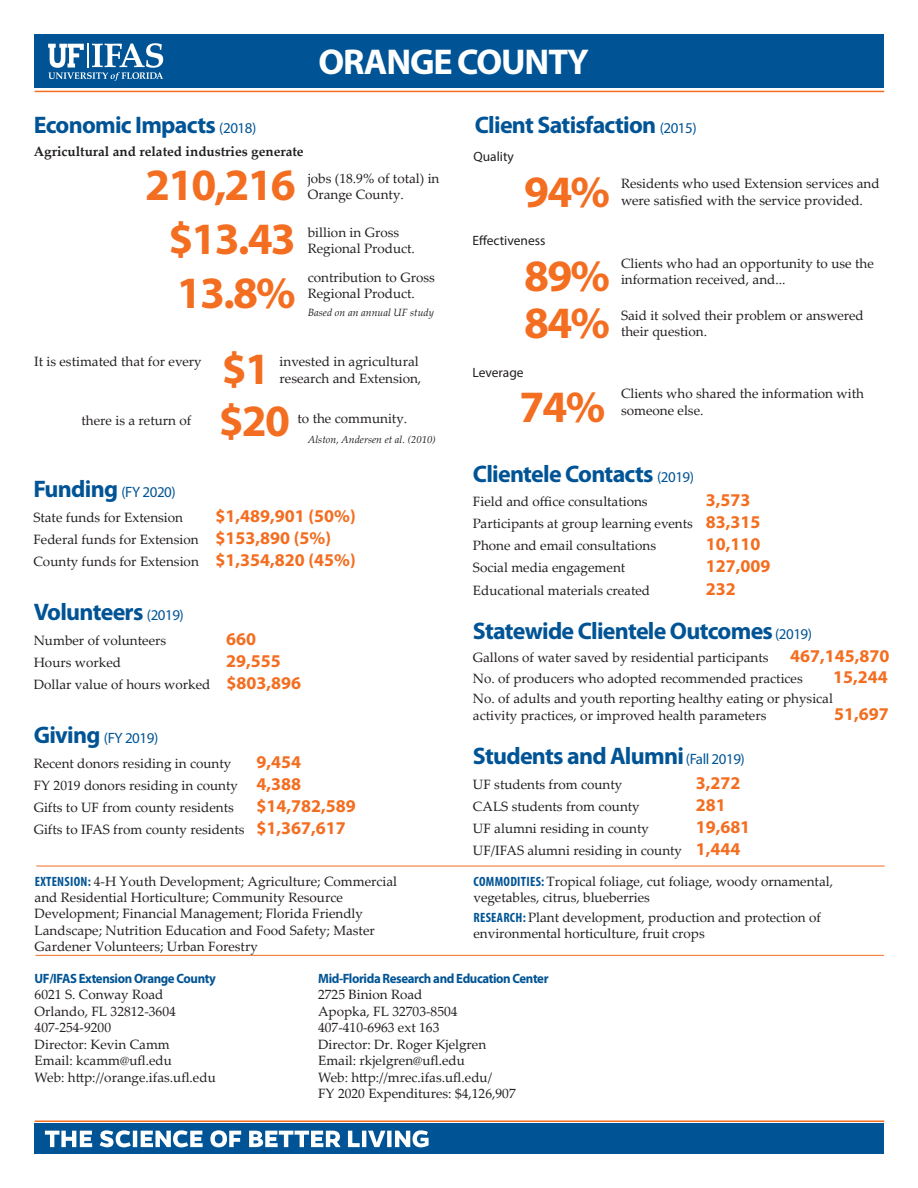
<style>
.page{position:relative;width:918px;height:1188px;background:#fff}
.page>*{position:absolute;margin:0;border:0;box-sizing:border-box;transform-origin:0 0}
.t1{font:700 45px "Myriad Pro";letter-spacing:-.04em;color:#f36e21}
.t2{font:700 36px "Myriad Pro";letter-spacing:-.03em;color:#fff}
.t3{font:700 24px "Myriad Pro";letter-spacing:-.03em;color:#005495}
.t4{font:700 18px "Myriad Pro";color:#f36e21}
.t5{font:15px "Myriad Pro";letter-spacing:-.03em;color:#005495}
.t6{font:13.5px/16.5px "Palatino Linotype";color:#231f20}
.t7{font:700 13.5px "Myriad Pro";letter-spacing:-.03em;color:#005495;scale:.95 1}
.t8{font:700 13.5px "Palatino Linotype";color:#231f20}
.t9{font:13.5px "Myriad Pro";color:#231f20}
.t10{font:italic 10.5px "Palatino Linotype";color:#231f20}
.s1{font-weight:400;font-size:15px}
.s2{font-weight:700;font-size:24px}
.s3{font-family:"Myriad Pro";font-weight:700;font-size:18px;color:#f36e21}
.s4{font-family:"Myriad Pro";font-weight:700;font-stretch:condensed;color:#005495}
</style>
<div class="page">
<div style="left:35px;top:34px;width:849px;height:54px;background:#005495"></div>
<svg style="left:48px;top:43px;width:115px;height:38px"></svg>
<hr style="left:35px;top:91px;width:849px;height:1px;background:#f36e21">
<div style="left:35px;top:1124px;width:849px;height:30px;background:#005495"></div>
<hr style="left:35px;top:1120px;width:849px;height:2px;background:#f36e21">
<hr style="left:36px;top:955px;width:848px;height:1px;background:#f36e21">
<hr style="left:36px;top:866px;width:849px;height:1px;background:#f36e21">
<svg style="left:45px;top:1130px;width:384px;height:17px"></svg>
<h2 class="t2" style="left:318px;top:39px;width:272px">ORANGE COUNTY</h2>
<h3 class="t3" style="left:34px;top:109px;width:224px">Economic Impacts <span class="s1">(2018)</span></h3>
<p class="t8" style="left:34px;top:142px;width:271px">Agricultural and related industries generate</p>
<h1 class="t1" style="left:145px;top:155px;width:152px">210,216</h1>
<p class="t6" style="left:308px;top:169px;width:133px">jobs (18.9% of total) in<br>Orange County.</p>
<h1 class="t1" style="left:168px;top:209px;width:129px">$13.43</h1>
<p class="t6" style="left:308px;top:223px;width:109px">billion in Gross<br>Regional Product.</p>
<h1 class="t1" style="left:177px;top:263px;width:121px">13.8%</h1>
<p class="t6" style="left:308px;top:268px;width:129px">contribution to Gross<br>Regional Product.</p>
<p class="t10" style="left:308px;top:305px;width:128px">Based on an annual UF study</p>
<p class="t6" style="left:34px;top:353px;width:169px">It is estimated that for every</p>
<h1 class="t1" style="left:222px;top:339px;width:50px">$1</h1>
<p class="t6" style="left:280px;top:353px;width:143px">invested in agricultural research and Extension,</p>
<p class="t6" style="left:82px;top:412px;width:111px">there is a return of</p>
<h1 class="t1" style="left:219px;top:392px;width:73px">$20</h1>
<p class="t6" style="left:298px;top:410px;width:111px">to the community.</p>
<p class="t10" style="left:308px;top:432px;width:129px">Alston, Andersen et al. (2010)</p>
<p class="t5" style="left:33px;top:483px;width:144px"><span class="s2">Funding</span> (FY 2020)</p>
<p class="t6" style="left:33px;top:509px;width:151px">State funds for Extension</p>
<h3 class="t4" style="left:216px;top:504px;width:142px">$1,489,901 (50%)</h3>
<p class="t6" style="left:33px;top:528px;width:324px;line-height:22px">Federal funds for Extension <span class="s3">$153,890 (5%)<br></span>County funds for Extension <span class="s3">$1,354,820 (45%)</span></p>
<h3 class="t3" style="left:34px;top:597px;width:152px">Volunteers <span class="s1">(2019)</span></h3>
<p class="t6" style="left:34px;top:632px;width:134px">Number of volunteers</p>
<h3 class="t4" style="left:226px;top:627px;width:31px">660</h3>
<p class="t6" style="left:34px;top:654px;width:89px">Hours worked</p>
<h3 class="t4" style="left:226px;top:649px;width:56px">29,555</h3>
<p class="t6" style="left:34px;top:676px;width:269px">Dollar value of hours worked <span class="s3">$803,896</span></p>
<p class="t5" style="left:34px;top:729px;width:126px"><span class="s2">Giving</span> (FY 2019)</p>
<p class="t6" style="left:34px;top:754px;width:199px">Recent donors residing in county</p>
<h3 class="t4" style="left:256px;top:750px;width:46px">9,454</h3>
<p class="t6" style="left:34px;top:774px;width:269px;line-height:21.8px">FY 2019 donors residing in county <span class="s3">4,388<br></span>Gifts to UF from county residents</p>
<h3 class="t4" style="left:256px;top:794px;width:101px">$14,782,589</h3>
<p class="t6" style="left:34px;top:821px;width:314px">Gifts to IFAS from county residents <span class="s3">$1,367,617</span></p>
<h3 class="t3" style="left:475px;top:109px;width:223px">Client Satisfaction <span class="s1">(2015)</span></h3>
<p class="t9" style="left:473px;top:149px;width:42px">Quality</p>
<h1 class="t1" style="left:524px;top:162px;width:87px">94%</h1>
<p class="t6" style="left:621px;top:175px;width:260px">Residents who used Extension services and were satisfied with the service provided.</p>
<p class="t9" style="left:472px;top:233px;width:75px">Effectiveness</p>
<h1 class="t1" style="left:524px;top:246px;width:87px">89%</h1>
<p class="t6" style="left:621px;top:255px;width:254px">Clients who had an opportunity to use the information received, and...</p>
<h1 class="t1" style="left:524px;top:294px;width:87px">84%</h1>
<p class="t6" style="left:621px;top:306px;width:244px">Said it solved their problem or answered their question.</p>
<p class="t9" style="left:472px;top:364px;width:53px">Leverage</p>
<h1 class="t1" style="left:519px;top:378px;width:87px">74%</h1>
<p class="t6" style="left:621px;top:385px;width:244px">Clients who shared the information with someone else.</p>
<h3 class="t3" style="left:473px;top:458px;width:223px">Clientele Contacts <span class="s1">(2019)</span></h3>
<p class="t6" style="left:473px;top:493px;width:176px">Field and office consultations</p>
<h3 class="t4" style="left:706px;top:489px;width:46px">3,573</h3>
<p class="t6" style="left:473px;top:512px;width:289px;line-height:22px">Participants at group learning events <span class="s3">83,315<br></span>Phone and email consultations</p>
<h3 class="t4" style="left:706px;top:533px;width:56px">10,110</h3>
<p class="t6" style="left:473px;top:559px;width:154px">Social media engagement</p>
<h3 class="t4" style="left:706px;top:555px;width:66px">127,009</h3>
<p class="t6" style="left:473px;top:581px;width:179px">Educational materials created</p>
<h3 class="t4" style="left:706px;top:577px;width:31px">232</h3>
<h3 class="t3" style="left:473px;top:615px;width:341px">Statewide Clientele Outcomes <span class="s1">(2019)</span></h3>
<p class="t6" style="left:473px;top:647px;width:418px;line-height:20.5px">Gallons of water saved by residential participants <span class="s3">467,145,870<br></span>No. of producers who adopted recommended practices</p>
<h3 class="t4" style="left:833px;top:665px;width:56px">15,244</h3>
<p class="t6" style="left:473px;top:690px;width:362px">No. of adults and youth reporting healthy eating or physical activity practices, or improved health parameters</p>
<h3 class="t4" style="left:834px;top:702px;width:56px">51,697</h3>
<h3 class="t3" style="left:473px;top:741px;width:273px">Students and Alumni <span class="s1">(Fall 2019)</span></h3>
<p class="t6" style="left:473px;top:776px;width:151px">UF students from county</p>
<h3 class="t4" style="left:696px;top:771px;width:46px">3,272</h3>
<p class="t6" style="left:473px;top:798px;width:168px">CALS students from county</p>
<h3 class="t4" style="left:696px;top:793px;width:31px">281</h3>
<p class="t6" style="left:473px;top:820px;width:178px">UF alumni residing in county</p>
<h3 class="t4" style="left:696px;top:816px;width:56px">19,681</h3>
<p class="t6" style="left:473px;top:842px;width:269px">UF/IFAS alumni residing in county <span class="s3">1,444</span></p>
<p class="t6" style="left:35px;top:873px;width:364px"><span class="s4">EXTENSION:</span> 4-H Youth Development; Agriculture; Commercial and Residential Horticulture; Community Resource Development; Financial Management; Florida Friendly Landscape; Nutrition Education and Food Safety; Master Gardener Volunteers; Urban Forestry</p>
<p class="t6" style="left:473px;top:873px;width:361px;line-height:15.8px"><span class="s4">COMMODITIES:</span> Tropical foliage, cut foliage, woody ornamental, vegetables, citrus, blueberries</p>
<p class="t6" style="left:473px;top:909px;width:349px;line-height:15.8px"><span class="s4">RESEARCH:</span> Plant development, production and protection of environmental horticulture, fruit crops</p>
<p class="t7" style="left:35px;top:970px;width:192px">UF/IFAS Extension Orange County</p>
<p class="t6" style="left:35px;top:986px;width:183px">6021 S. Conway Road<br>Orlando, FL 32812-3604<br>407-254-9200<br>Director: Kevin Camm<br>Email: kcamm@ufl.edu<br>Web: http://orange.ifas.ufl.edu</p>
<p class="t7" style="left:318px;top:970px;width:244px">Mid-Florida Research and Education Center</p>
<p class="t6" style="left:318px;top:986px;width:199px">2725 Binion Road<br>Apopka, FL 32703-8504<br>407-410-6963 ext 163<br>Director: Dr. Roger Kjelgren<br>Email: rkjelgren@ufl.edu<br>Web: http://mrec.ifas.ufl.edu/<br>FY 2020 Expenditures: $4,126,907</p>
</div>
